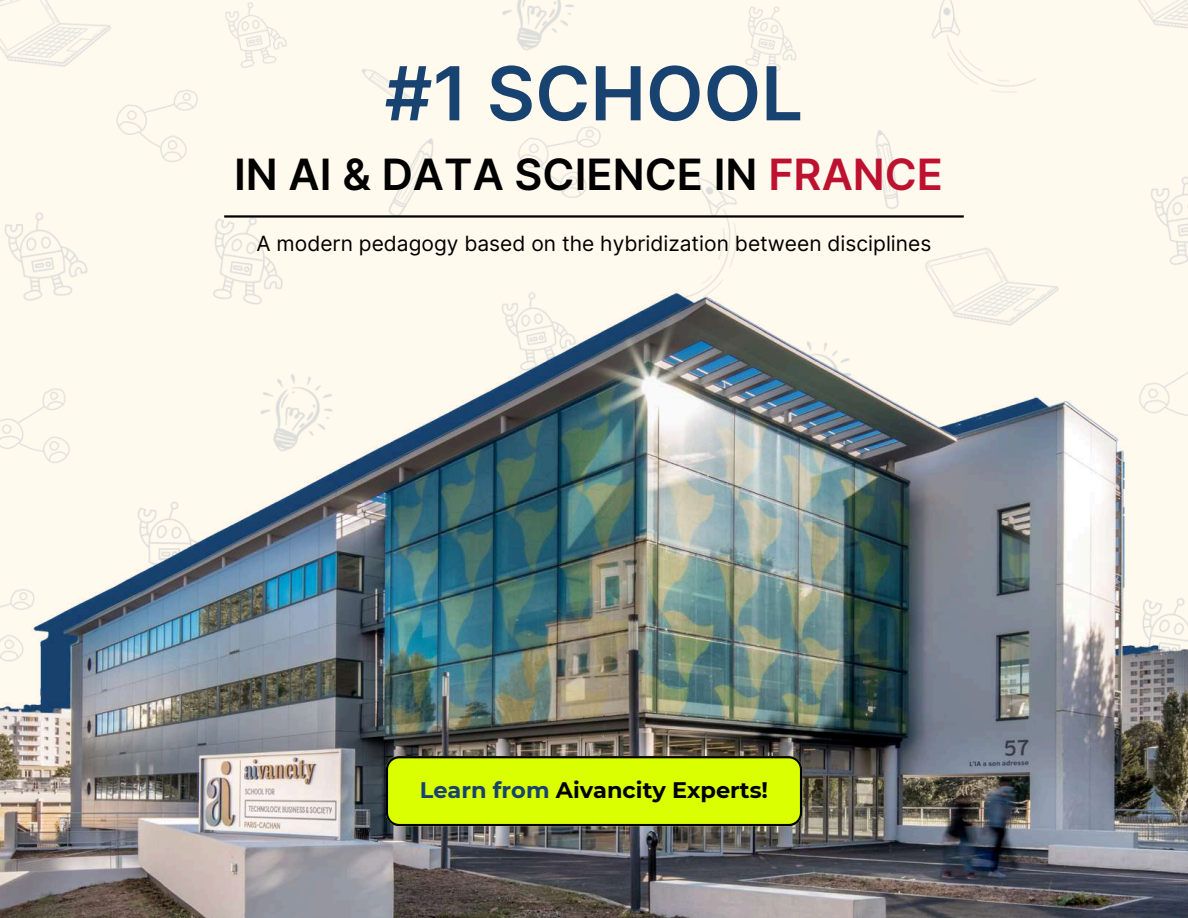
<style>
.page{position:relative;width:1188px;height:918px;background:#fff}
.page>*{position:absolute;margin:0;border:0;box-sizing:border-box;transform-origin:0 0}
.t1{font:600 74.4px "Inter";color:#18426f}
.t2{font:600 43.2px "Inter";color:#000}
.t3{font:700 22.5px "Montserrat";color:#000}
.t4{font:21px "Inter";color:#000}
.s1{color:#bc122f}
.s2{color:#18426f}
</style>
<div class="page">
<div style="left:0;top:0;width:1188px;height:272px;background:#fff9ee"></div>
<hr style="left:224px;top:215px;width:740px;height:3px;background:#000">
<img style="left:0;top:272px;width:1188px;height:646px">
<svg style="left:386px;top:756px;width:416px;height:70px;background:#c9ec00"></svg>
<h1 class="t1" style="left:385px;top:48px;width:420px">#1 SCHOOL</h1>
<h2 class="t2" style="left:234px;top:148px;width:711px">IN AI &amp; DATA SCIENCE IN <span class="s1">FRANCE</span></h2>
<p class="t4" style="left:257px;top:231px;width:676px">A modern pedagogy based on the hybridization between disciplines</p>
<p class="t3" style="left:420px;top:776px;width:350px"><span class="s2">Learn from</span> Aivancity Experts!</p>
</div>
